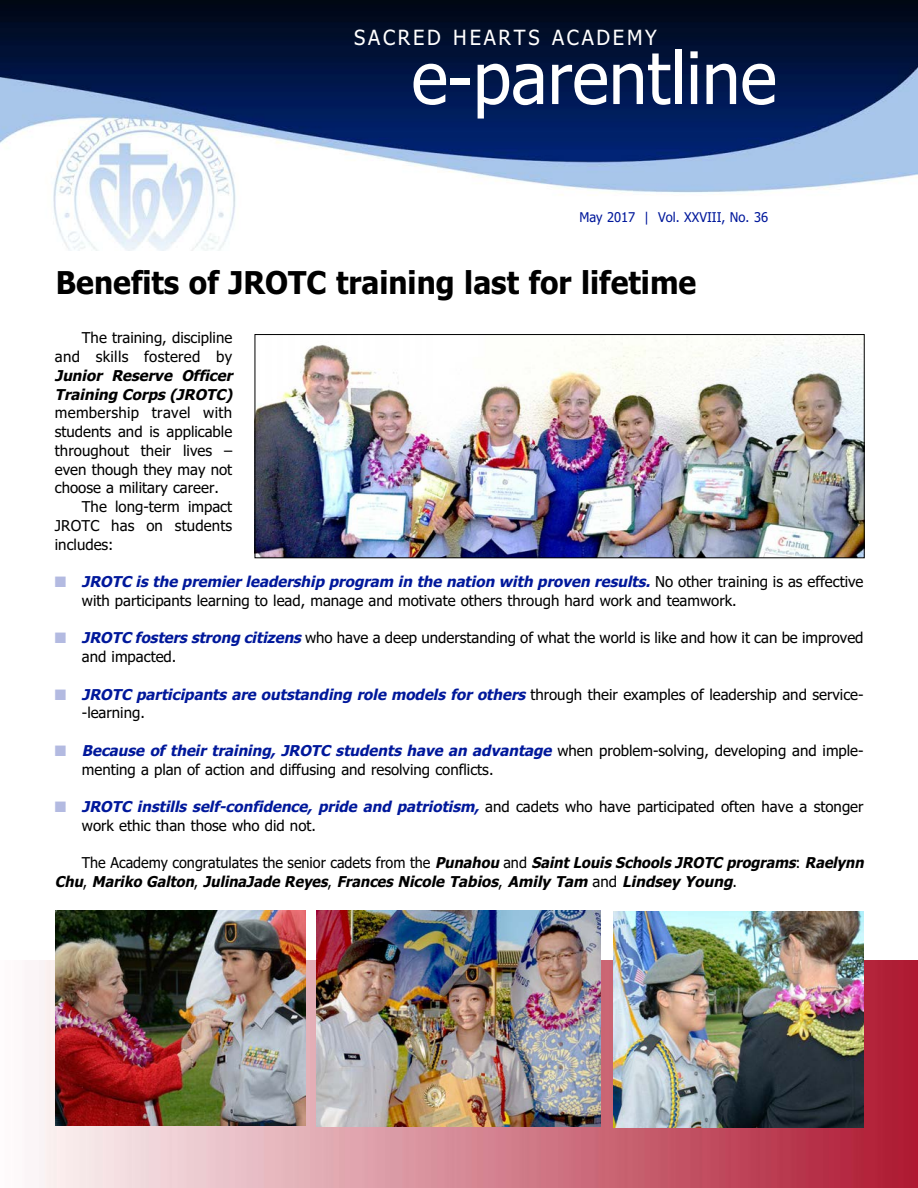
<style>
.page{position:relative;width:918px;height:1188px;background:#fff}
.page>*{position:absolute;margin:0;border:0;box-sizing:border-box;transform-origin:0 0}
.t1{font:72px "Tahoma";color:#fff;scale:.96 1}
.t2{font:700 31.5px "Tahoma";color:#000;scale:.95 1}
.t3{font:21px "Tahoma";letter-spacing:.135em;color:#fff;scale:.96 1}
.t4{font:15px/18.8px "Tahoma";color:#000}
.t5{font:italic 700 15px/18.8px "Tahoma";color:#000;scale:.96 1}
.t6{font:italic 700 15px/18.8px "Tahoma";color:#000}
.t7{font:15px "Tahoma";letter-spacing:.02em;color:#000}
.t8{font:13.5px "Tahoma";color:#00189b;scale:.96 1}
.s1{color:#b3bae1}
.s2{font-weight:700;font-style:italic;color:#00189b}
.s3{font-weight:400;font-style:normal}
</style>
<div class="page">
<img style="left:39px;top:961px;width:879px;height:227px">
<img style="left:0;top:0;width:918px;height:250px">
<img style="left:257px;top:336px;width:605px;height:220px">
<div style="left:255px;top:334px;width:609px;height:224px;border:1px solid #000"></div>
<img style="left:56px;top:910px;width:250px;height:216px">
<img style="left:613px;top:912px;width:251px;height:215px">
<img style="left:317px;top:911px;width:284px;height:216px">
<h3 class="t3" style="left:354px;top:25px;width:317px">SACRED HEARTS ACADEMY</h3>
<h1 class="t1" style="left:412px;top:37px;width:382px">e-parentline</h1>
<p class="t8" style="left:579px;top:209px;width:198px">May 2017 | Vol. XXVIII, No. 36</p>
<h2 class="t2" style="left:56px;top:265px;width:676px">Benefits of JROTC training last for lifetime</h2>
<p class="t4" style="left:55px;top:329px;width:179px;text-align:right">The training, discipline and skills fostered by</p>
<p class="t6" style="left:55px;top:366px;width:183px">Junior Reserve Officer<br>Training Corps (JROTC)</p>
<p class="t7" style="left:55px;top:404px;width:179px">membership travel with</p>
<p class="t4" style="left:55px;top:423px;width:179px">students and is applicable</p>
<p class="t4" style="left:55px;top:441px;width:179px">throughout their lives –</p>
<p class="t4" style="left:55px;top:460px;width:179px">even though they may not</p>
<p class="t4" style="left:55px;top:479px;width:166px">choose a military career.</p>
<p class="t4" style="left:82px;top:498px;width:152px">The long-term impact</p>
<p class="t4" style="left:55px;top:516px;width:179px">JROTC has on students</p>
<p class="t4" style="left:55px;top:535px;width:60px">includes:</p>
<p class="t4" style="left:82px;top:573px;width:783px;text-indent:-27px"><span class="s1">■</span> <span class="s2">JROTC is the premierleadership program in the nation with proven results.</span> N o o t h e r t r a i n i n g i s a s e ffe c t i v e with participants learning to lead, manage and motivate others through hard work and teamwork.</p>
<p class="t4" style="left:82px;top:629px;width:783px;text-indent:-27px"><span class="s1">■</span> <span class="s2">JROTC fosters strong citizens</span> who have a deep understanding of what the world is like and how it can be improved and impacted.</p>
<p class="t4" style="left:82px;top:685px;width:783px;text-indent:-27px"><span class="s1">■</span> <span class="s2">JROTC participants are outstanding role models for others</span> t h ro u g h t h e i r exa m p l e s o f l e a d e r s h i p a n d s e rv i c e - -learning.</p>
<p class="t4" style="left:82px;top:741px;width:783px;text-indent:-27px"><span class="s1">■</span> <span class="s2">Because of their training, JROTC students have an advantage</span> w h e n p r o b l e m - s o l v i n g , d eve l o p i n g a n d i m p l e - menting a plan of action and diffusing and resolving conflicts.</p>
<p class="t4" style="left:82px;top:798px;width:783px;text-indent:-27px"><span class="s1">■</span> <span class="s2">JROTC instills self-confidence, pride and patriotism,</span> a n d c a d e t s w h o h a v e p a r t i c i p a t e d o ft e n h a v e a s t o n g e r work ethic than those who did not.</p>
<p class="t5" style="left:55px;top:854px;width:848px;text-indent:27px"><span class="s3">The Academy congratulates the senior cadets from the</span> Punahou<span class="s3">and</span> SaintLouis Schools JROTC programs<span class="s3">:</span> Raelynn<br>Chu<span class="s3">,</span> Mariko Galton<span class="s3">,</span> JulinaJade Reyes<span class="s3">,</span> Frances Nicole Tabios<span class="s3">,</span> Amily Tam <span class="s3">a n d</span> Lindsey Young<span class="s3">.</span></p>
</div>
